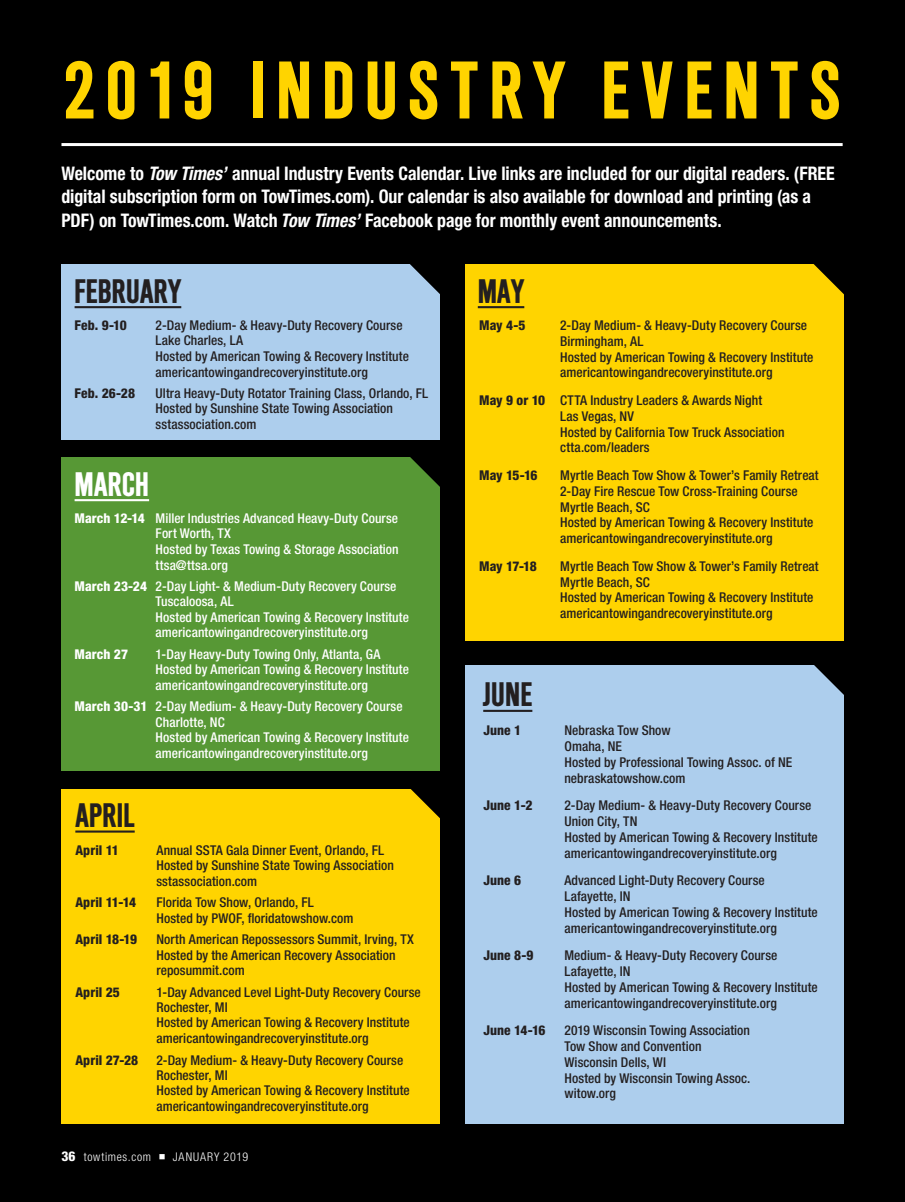
<style>
.page{position:relative;width:905px;height:1202px;background:#fff}
.page>*{position:absolute;margin:0;border:0;box-sizing:border-box;transform-origin:0 0}
.t1{font:700 72px "Simple Type";letter-spacing:.145em;color:#ffd400}
.t2{font:700 30px "Simple Type";color:#231f20}
.t3{font:700 30px "Simple Type";color:#fff}
.t4{font:700 condensed 18.75px/23.2px "Helvetica Neue LT Std";color:#fff;scale:.95 1}
.t5{font:500 condensed 13.5px/15.8px "Helvetica Neue LT Std";letter-spacing:.005em;color:#231f20}
.t6{font:500 condensed 13.5px/15.5px "Helvetica Neue LT Std";letter-spacing:.005em;color:#fff}
.t7{font:800 condensed 13.5px "Helvetica Neue LT Std";letter-spacing:.005em;color:#231f20}
.t8{font:800 condensed 13.5px "Helvetica Neue LT Std";letter-spacing:.005em;color:#fff}
.t9{font:300 condensed 12px "Helvetica Neue LT Std";letter-spacing:.06em;color:#fff}
.s1{font-style:italic}
.s2{font-weight:800}
.s3{font-weight:800;font-size:13.5px}
</style>
<div class="page">
<div style="left:0;top:0;width:904px;height:1202px;background:#000"></div>
<div style="left:61px;top:264px;width:379px;height:176px;background:#adceed"></div>
<div style="left:61px;top:457px;width:378px;height:314px;background:#579835"></div>
<div style="left:465px;top:665px;width:378px;height:458px;background:#adceed"></div>
<div style="left:61px;top:789px;width:378px;height:334px;background:#ffd400"></div>
<hr style="left:75px;top:306px;width:106px;height:2px;background:#231f20">
<hr style="left:75px;top:499px;width:74px;height:2px;background:#fff">
<hr style="left:483px;top:710px;width:49px;height:2px;background:#231f20">
<hr style="left:75px;top:830px;width:60px;height:2px;background:#231f20">
<div style="left:465px;top:264px;width:378px;height:377px;background:#ffd400"></div>
<hr style="left:478px;top:306px;width:46px;height:2px;background:#231f20">
<svg style="left:410px;top:264px;width:30px;height:30px"></svg>
<svg style="left:410px;top:457px;width:30px;height:31px"></svg>
<svg style="left:410px;top:789px;width:30px;height:30px"></svg>
<svg style="left:813px;top:264px;width:31px;height:31px"></svg>
<svg style="left:814px;top:665px;width:30px;height:31px"></svg>
<hr style="left:61px;top:143px;width:781px;height:3px;background:#fff">
<h1 class="t1" style="left:64px;top:45px;width:779px">2019 INDUSTRY EVENTS</h1>
<p class="t4" style="left:61px;top:161px;width:815px">Welcome to <span class="s1">Tow Times’</span> annual Industry Events Calendar. Live links are included for our digital readers. (FREE digital subscription form on TowTimes.com). Our calendar is also available for download and printing (as a<br>PDF) on TowTimes.com. Watch <span class="s1">Tow Times’</span> Facebook page for monthly event announcements.</p>
<h2 class="t2" style="left:75px;top:272px;width:108px">FEBRUARY</h2>
<p class="t7" style="left:75px;top:317px;width:54px">Feb. 9-10</p>
<p class="t5" style="left:156px;top:317px;width:255px">2-Day Medium- &amp; Heavy-Duty Recovery Course Lake Charles, LA<br>Hosted by American Towing &amp; Recovery Institute americantowingandrecoveryinstitute.org</p>
<p class="t7" style="left:75px;top:385px;width:62px">Feb. 26-28</p>
<p class="t5" style="left:156px;top:385px;width:274px">Ultra Heavy-Duty Rotator Training Class, Orlando, FL<br>Hosted by Sunshine State Towing Association sstassociation.com</p>
<h2 class="t3" style="left:75px;top:465px;width:76px">MARCH</h2>
<p class="t6" style="left:156px;top:510px;width:244px;text-indent:-81px"><span class="s2">March 12-14</span> Miller Industries Advanced Heavy-Duty Course Fort Worth, TX<br>Hosted by Texas Towing &amp; Storage Association ttsa@ttsa.org</p>
<p class="t6" style="left:156px;top:578px;width:255px;text-indent:-81px"><span class="s2">March 23-24</span> 2-Day Light- &amp; Medium-Duty Recovery Course Tuscaloosa, AL<br>Hosted by American Towing &amp; Recovery Institute americantowingandrecoveryinstitute.org</p>
<p class="t8" style="left:75px;top:645px;width:55px">March 27</p>
<p class="t6" style="left:156px;top:646px;width:255px">1-Day Heavy-Duty Towing Only, Atlanta, GA<br>Hosted by American Towing &amp; Recovery Institute americantowingandrecoveryinstitute.org</p>
<p class="t6" style="left:156px;top:698px;width:255px;text-indent:-81px"><span class="s2">March 30-31</span> 2-Day Medium- &amp; Heavy-Duty Recovery Course Charlotte, NC<br>Hosted by American Towing &amp; Recovery Institute americantowingandrecoveryinstitute.org</p>
<h2 class="t2" style="left:75px;top:796px;width:61px">APRIL</h2>
<p class="t7" style="left:75px;top:841px;width:45px">April 11</p>
<p class="t5" style="left:156px;top:841px;width:239px">Annual SSTA Gala Dinner Event, Orlando, FL<br>Hosted by Sunshine State Towing Association sstassociation.com</p>
<p class="t7" style="left:75px;top:894px;width:62px">April 11-14</p>
<p class="t5" style="left:156px;top:894px;width:198px">Florida Tow Show, Orlando, FL<br>Hosted by PWOF, floridatowshow.com</p>
<p class="t7" style="left:75px;top:931px;width:63px">April 18-19</p>
<p class="t5" style="left:156px;top:931px;width:259px">North American Repossessors Summit, Irving, TX<br>Hosted by the American Recovery Association reposummit.com</p>
<p class="t7" style="left:75px;top:983px;width:46px">April 25</p>
<p class="t5" style="left:156px;top:984px;width:266px">1-Day Advanced Level Light-Duty Recovery Course Rochester, MI<br>Hosted by American Towing &amp; Recovery Institute americantowingandrecoveryinstitute.org</p>
<p class="t7" style="left:75px;top:1051px;width:64px">April 27-28</p>
<p class="t5" style="left:156px;top:1051px;width:255px">2-Day Medium- &amp; Heavy-Duty Recovery Course Rochester, MI<br>Hosted by American Towing &amp; Recovery Institute americantowingandrecoveryinstitute.org</p>
<p class="t9" style="left:61px;top:1150px;width:188px"><span class="s3">36</span> towtimes.com ■ JANUARY 2019</p>
<h2 class="t2" style="left:478px;top:272px;width:48px">MAY</h2>
<p class="t7" style="left:479px;top:317px;width:48px">May 4-5</p>
<p class="t5" style="left:560px;top:317px;width:255px">2-Day Medium- &amp; Heavy-Duty Recovery Course Birmingham, AL<br>Hosted by American Towing &amp; Recovery Institute americantowingandrecoveryinstitute.org</p>
<p class="t5" style="left:560px;top:392px;width:226px;text-indent:-81px"><span class="s2">May 9 or 10</span> CTTA Industry Leaders &amp; Awards Night<br>Las Vegas, NV<br>Hosted by California Tow Truck Association ctta.com/leaders</p>
<p class="t7" style="left:479px;top:467px;width:60px">May 15-16</p>
<p class="t5" style="left:560px;top:467px;width:260px">Myrtle Beach Tow Show &amp; Tower’s Family Retreat 2-Day Fire Rescue Tow Cross-Training Course Myrtle Beach, SC<br>Hosted by American Towing &amp; Recovery Institute americantowingandrecoveryinstitute.org</p>
<p class="t7" style="left:479px;top:558px;width:59px">May 17-18</p>
<p class="t5" style="left:560px;top:558px;width:260px">Myrtle Beach Tow Show &amp; Tower’s Family Retreat Myrtle Beach, SC<br>Hosted by American Towing &amp; Recovery Institute americantowingandrecoveryinstitute.org</p>
<h2 class="t2" style="left:483px;top:675px;width:51px">JUNE</h2>
<p class="t7" style="left:483px;top:722px;width:39px">June 1</p>
<p class="t5" style="left:564px;top:722px;width:229px">Nebraska Tow Show<br>Omaha, NE<br>Hosted by Professional Towing Assoc. of NE nebraskatowshow.com</p>
<p class="t7" style="left:483px;top:797px;width:51px">June 1-2</p>
<p class="t5" style="left:564px;top:797px;width:255px">2-Day Medium- &amp; Heavy-Duty Recovery Course Union City, TN<br>Hosted by American Towing &amp; Recovery Institute americantowingandrecoveryinstitute.org</p>
<p class="t7" style="left:483px;top:872px;width:39px">June 6</p>
<p class="t5" style="left:564px;top:872px;width:255px">Advanced Light-Duty Recovery Course Lafayette, IN<br>Hosted by American Towing &amp; Recovery Institute americantowingandrecoveryinstitute.org</p>
<p class="t7" style="left:483px;top:947px;width:52px">June 8-9</p>
<p class="t5" style="left:564px;top:947px;width:255px">Medium- &amp; Heavy-Duty Recovery Course Lafayette, IN<br>Hosted by American Towing &amp; Recovery Institute americantowingandrecoveryinstitute.org</p>
<p class="t7" style="left:483px;top:1022px;width:64px">June 14-16</p>
<p class="t5" style="left:564px;top:1022px;width:187px">2019 Wisconsin Towing Association<br>Tow Show and Convention<br>Wisconsin Dells, WI<br>Hosted by Wisconsin Towing Assoc. witow.org</p>
</div>
